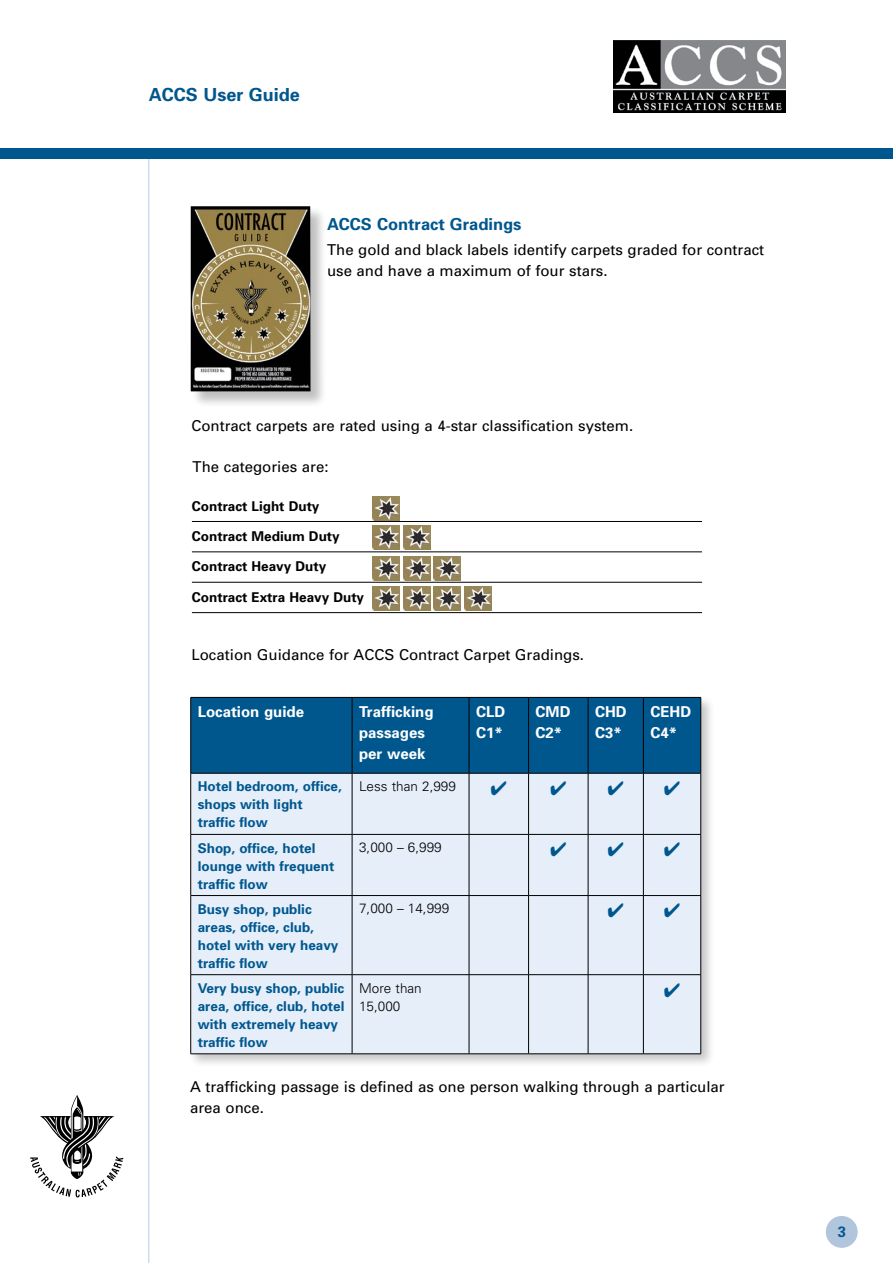
<style>
.page{position:relative;width:893px;height:1263px;background:#fff}
.page>*{position:absolute;margin:0;border:0;box-sizing:border-box;transform-origin:0 0}
.t1{font:700 18px "Univers";color:#00578e}
.t2{font:700 16.5px "Univers";color:#00578e}
.t3{font:15px/21px "Univers";color:#000}
.t4{font:700 15px/21px "Univers";color:#fff}
.t5{font:700 15px "Univers";color:#00578e}
.t6{font:700 13.5px/18px "Univers";color:#00578e}
.t7{font:700 13.5px "Univers";color:#000}
.t8{font:300 13.5px/18px "Univers";color:#000}
</style>
<div class="page">
<div style="left:826px;top:1216px;width:32px;height:32px;background:#b1c5dd;border-radius:50%"></div>
<svg style="left:30px;top:1095px;width:93px;height:102px"></svg>
<img style="left:613px;top:41px;width:172px;height:71px">
<hr style="left:148px;top:155px;width:1px;height:1108px;background:#bacbe1">
<div style="left:0;top:149px;width:893px;height:10px;background:#00578e"></div>
<div style="left:188px;top:695px;width:527px;height:373px;background:#000;opacity:.22"></div>
<div style="left:191px;top:698px;width:509px;height:75px;background:#00578e"></div>
<div style="left:191px;top:774px;width:509px;height:279px;background:#e5eef9"></div>
<hr style="left:190px;top:773px;width:1px;height:61px;background:#000">
<hr style="left:190px;top:835px;width:1px;height:60px;background:#000">
<hr style="left:190px;top:896px;width:1px;height:78px;background:#000">
<hr style="left:190px;top:975px;width:1px;height:78px;background:#000">
<hr style="left:190px;top:834px;width:162px;height:1px;background:#000">
<hr style="left:190px;top:895px;width:162px;height:1px;background:#000">
<hr style="left:190px;top:974px;width:162px;height:1px;background:#000">
<hr style="left:190px;top:1053px;width:162px;height:1px;background:#000">
<hr style="left:352px;top:773px;width:1px;height:61px;background:#000">
<hr style="left:469px;top:773px;width:1px;height:61px;background:#000">
<hr style="left:528px;top:773px;width:1px;height:61px;background:#000">
<hr style="left:588px;top:773px;width:1px;height:61px;background:#000">
<hr style="left:643px;top:773px;width:1px;height:61px;background:#000">
<hr style="left:700px;top:773px;width:1px;height:61px;background:#000">
<hr style="left:352px;top:834px;width:117px;height:1px;background:#000">
<hr style="left:352px;top:835px;width:1px;height:60px;background:#000">
<hr style="left:469px;top:835px;width:1px;height:60px;background:#000">
<hr style="left:528px;top:835px;width:1px;height:60px;background:#000">
<hr style="left:588px;top:835px;width:1px;height:60px;background:#000">
<hr style="left:643px;top:835px;width:1px;height:60px;background:#000">
<hr style="left:700px;top:835px;width:1px;height:60px;background:#000">
<hr style="left:352px;top:895px;width:117px;height:1px;background:#000">
<hr style="left:352px;top:896px;width:1px;height:78px;background:#000">
<hr style="left:469px;top:895px;width:60px;height:1px;background:#000">
<hr style="left:469px;top:896px;width:1px;height:78px;background:#000">
<hr style="left:528px;top:896px;width:1px;height:78px;background:#000">
<hr style="left:588px;top:896px;width:1px;height:78px;background:#000">
<hr style="left:643px;top:896px;width:1px;height:78px;background:#000">
<hr style="left:700px;top:896px;width:1px;height:78px;background:#000">
<hr style="left:352px;top:974px;width:117px;height:1px;background:#000">
<hr style="left:352px;top:975px;width:1px;height:78px;background:#000">
<hr style="left:469px;top:974px;width:60px;height:1px;background:#000">
<hr style="left:469px;top:975px;width:1px;height:78px;background:#000">
<hr style="left:529px;top:974px;width:59px;height:1px;background:#000">
<hr style="left:528px;top:975px;width:1px;height:78px;background:#000">
<hr style="left:588px;top:975px;width:1px;height:78px;background:#000">
<hr style="left:643px;top:975px;width:1px;height:78px;background:#000">
<hr style="left:700px;top:975px;width:1px;height:78px;background:#000">
<hr style="left:352px;top:1053px;width:117px;height:1px;background:#000">
<hr style="left:469px;top:1053px;width:60px;height:1px;background:#000">
<hr style="left:529px;top:1053px;width:59px;height:1px;background:#000">
<hr style="left:588px;top:1053px;width:55px;height:1px;background:#000">
<hr style="left:190px;top:697px;width:162px;height:1px;background:#000">
<hr style="left:190px;top:698px;width:1px;height:75px;background:#000">
<hr style="left:190px;top:773px;width:162px;height:1px;background:#000">
<hr style="left:352px;top:697px;width:117px;height:1px;background:#000">
<hr style="left:352px;top:698px;width:1px;height:75px;background:#000">
<hr style="left:469px;top:697px;width:60px;height:1px;background:#000">
<hr style="left:529px;top:697px;width:59px;height:1px;background:#000">
<hr style="left:588px;top:697px;width:55px;height:1px;background:#000">
<hr style="left:643px;top:697px;width:58px;height:1px;background:#000">
<hr style="left:352px;top:773px;width:117px;height:1px;background:#000">
<hr style="left:469px;top:773px;width:60px;height:1px;background:#000">
<hr style="left:529px;top:773px;width:59px;height:1px;background:#000">
<hr style="left:588px;top:773px;width:55px;height:1px;background:#000">
<hr style="left:643px;top:773px;width:58px;height:1px;background:#000">
<hr style="left:469px;top:834px;width:60px;height:1px;background:#000">
<hr style="left:529px;top:834px;width:59px;height:1px;background:#000">
<hr style="left:588px;top:834px;width:55px;height:1px;background:#000">
<hr style="left:643px;top:834px;width:58px;height:1px;background:#000">
<hr style="left:529px;top:895px;width:59px;height:1px;background:#000">
<hr style="left:588px;top:895px;width:55px;height:1px;background:#000">
<hr style="left:643px;top:895px;width:58px;height:1px;background:#000">
<hr style="left:588px;top:974px;width:55px;height:1px;background:#000">
<hr style="left:643px;top:974px;width:58px;height:1px;background:#000">
<hr style="left:643px;top:1053px;width:58px;height:1px;background:#000">
<hr style="left:469px;top:698px;width:1px;height:75px;background:#000">
<hr style="left:528px;top:698px;width:1px;height:75px;background:#000">
<hr style="left:588px;top:698px;width:1px;height:75px;background:#000">
<hr style="left:643px;top:698px;width:1px;height:75px;background:#000">
<hr style="left:700px;top:698px;width:1px;height:75px;background:#000">
<hr style="left:192px;top:521px;width:510px;height:1px;background:#000">
<hr style="left:192px;top:552px;width:510px;height:1px;background:#000">
<hr style="left:192px;top:582px;width:510px;height:1px;background:#000">
<hr style="left:192px;top:612px;width:510px;height:1px;background:#000">
<img style="left:373px;top:496px;width:27px;height:24px">
<img style="left:373px;top:526px;width:27px;height:24px">
<img style="left:403px;top:526px;width:27px;height:24px">
<img style="left:373px;top:557px;width:27px;height:24px">
<img style="left:373px;top:587px;width:27px;height:24px">
<img style="left:403px;top:557px;width:27px;height:24px">
<img style="left:403px;top:587px;width:27px;height:24px">
<img style="left:434px;top:557px;width:27px;height:24px">
<img style="left:434px;top:587px;width:27px;height:24px">
<img style="left:464px;top:587px;width:27px;height:24px">
<div style="left:191px;top:207px;width:136px;height:201px;background:#000;opacity:.25"></div>
<img style="left:191px;top:206px;width:119px;height:185px">
<svg style="left:491px;top:781px;width:75px;height:14px"></svg>
<svg style="left:608px;top:781px;width:72px;height:14px"></svg>
<svg style="left:551px;top:842px;width:72px;height:14px"></svg>
<svg style="left:664px;top:842px;width:16px;height:14px"></svg>
<svg style="left:608px;top:903px;width:72px;height:14px"></svg>
<svg style="left:664px;top:982px;width:16px;height:15px"></svg>
<p class="t1" style="left:149px;top:83px;width:153px">ACCS User Guide</p>
<p class="t2" style="left:327px;top:213px;width:196px">ACCS Contract Gradings</p>
<p class="t3" style="left:327px;top:239px;width:439px">The gold and black labels identify carpets graded for contract use and have a maximum of four stars.</p>
<p class="t3" style="left:191px;top:415px;width:443px">Contract carpets are rated using a 4-star classification system.</p>
<p class="t3" style="left:193px;top:456px;width:137px">The categories are:</p>
<p class="t7" style="left:192px;top:497px;width:129px">Contract Light Duty</p>
<p class="t7" style="left:192px;top:527px;width:149px">Contract Medium Duty</p>
<p class="t7" style="left:192px;top:558px;width:136px">Contract Heavy Duty</p>
<p class="t7" style="left:192px;top:588px;width:174px">Contract Extra Heavy Duty</p>
<p class="t3" style="left:191px;top:643px;width:394px">Location Guidance for ACCS Contract Carpet Gradings.</p>
<p class="t4" style="left:198px;top:700px;width:108px">Location guide</p>
<p class="t4" style="left:359px;top:700px;width:76px">Trafficking passages per week</p>
<p class="t4" style="left:476px;top:700px;width:31px">CLD<br>C1*</p>
<p class="t4" style="left:536px;top:700px;width:36px">CMD<br>C2*</p>
<p class="t4" style="left:595px;top:700px;width:33px">CHD<br>C3*</p>
<p class="t4" style="left:650px;top:700px;width:42px">CEHD<br>C4*</p>
<p class="t6" style="left:198px;top:777px;width:146px">Hotel bedroom, office, shops with light traffic flow</p>
<p class="t8" style="left:359px;top:777px;width:98px">Less than 2,999</p>
<p class="t6" style="left:198px;top:838px;width:138px">Shop, office, hotel lounge with frequent traffic flow</p>
<p class="t8" style="left:359px;top:838px;width:84px">3,000 – 6,999</p>
<p class="t6" style="left:198px;top:899px;width:142px">Busy shop, public areas, office, club, hotel with very heavy traffic flow</p>
<p class="t8" style="left:359px;top:899px;width:92px">7,000 – 14,999</p>
<p class="t6" style="left:198px;top:978px;width:148px">Very busy shop, public area, office, club, hotel with extremely heavy traffic flow</p>
<p class="t8" style="left:359px;top:978px;width:64px">More than<br>15,000</p>
<p class="t3" style="left:190px;top:1076px;width:536px">A trafficking passage is defined as one person walking through a particular area once.</p>
<p class="t5" style="left:838px;top:1222px;width:10px">3</p>
</div>
